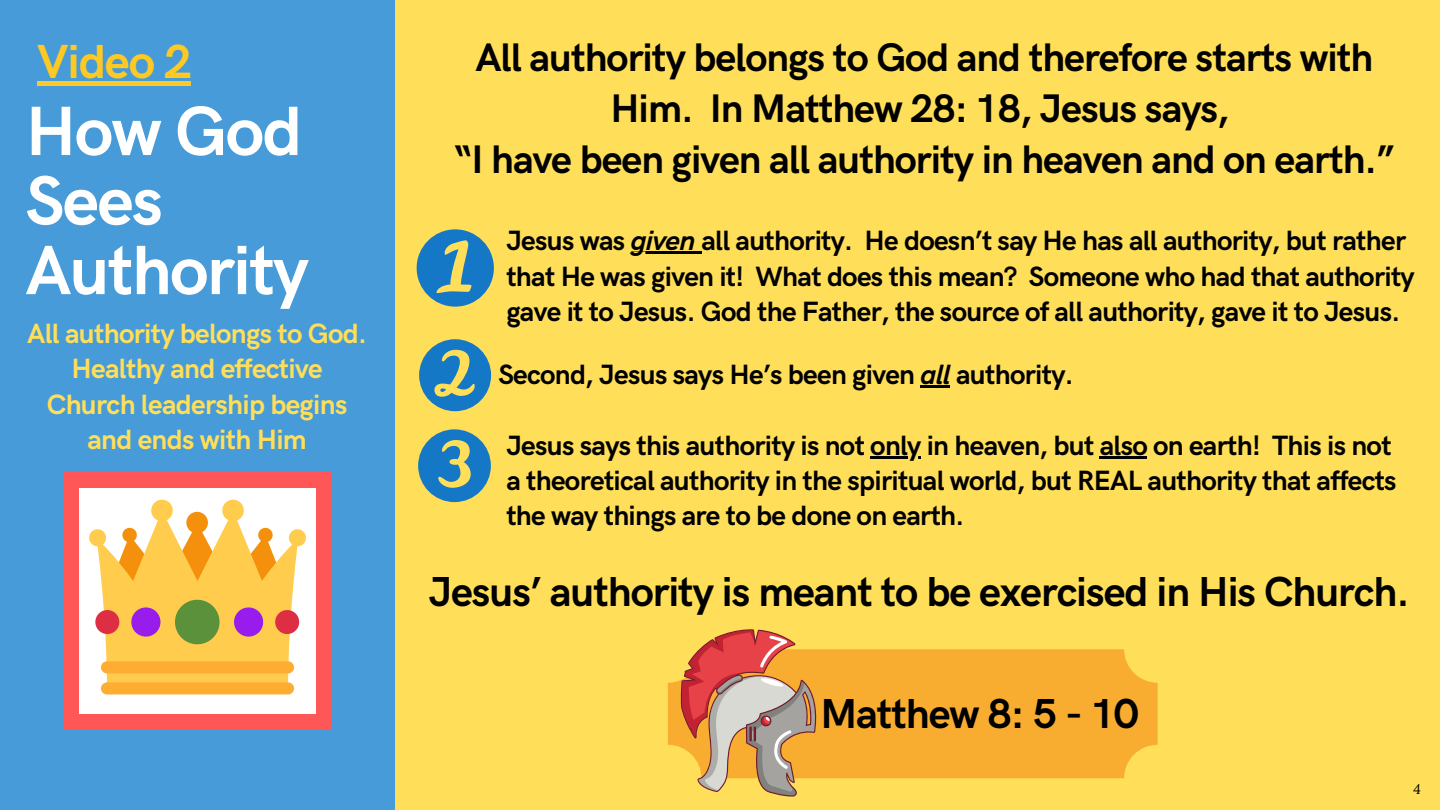
<style>
.page{position:relative;width:1440px;height:810px;background:#ffde59}
.page>*{position:absolute;margin:0;border:0;box-sizing:border-box;transform-origin:0 0}
.t1{font:700 70px/69.5px "HK Grotesk";letter-spacing:-.025em;color:#fff}
.t2{font:700 48px "HK Grotesk";letter-spacing:-.025em;color:#ffc924}
.t3{font:700 42px "HK Grotesk";letter-spacing:-.025em;color:#000}
.t4{font:700 40px/50.8px "HK Grotesk";letter-spacing:-.025em;color:#000;text-align:center}
.t5{font:700 28px/35.2px "HK Grotesk";letter-spacing:-.025em;color:#000}
.t6{font:700 28px/35.2px "HK Grotesk";letter-spacing:-.025em;color:#ffde59;text-align:center}
.t7{font:italic 14px "Lora";color:#000}
.s1{font-style:italic}
</style>
<div class="page">
<div style="left:0;top:0;width:395px;height:810px;background:#469bd8"></div>
<div style="left:64px;top:472px;width:267px;height:257px;background:#ff5757"></div>
<div style="left:79px;top:488px;width:236px;height:225px;background:#fff"></div>
<svg style="left:89px;top:500px;width:217px;height:194px"></svg>
<hr style="left:631px;top:252px;width:70px;height:2px;background:#000">
<div style="left:668px;top:649px;width:490px;height:129px;background:#f9ad30;border-radius:33px"></div>
<svg style="left:417px;top:229px;width:77px;height:78px"></svg>
<hr style="left:870px;top:456px;width:51px;height:2px;background:#000">
<hr style="left:1100px;top:456px;width:47px;height:2px;background:#000">
<svg style="left:419px;top:339px;width:72px;height:72px"></svg>
<svg style="left:418px;top:429px;width:73px;height:73px"></svg>
<hr style="left:921px;top:385px;width:29px;height:3px;background:#000">
<svg style="left:681px;top:629px;width:140px;height:168px"></svg>
<div style="left:37px;top:81px;width:154px;height:5px;background:#ffc924"></div>
<h2 class="t2" style="left:37px;top:35px;width:156px">Video 2</h2>
<h1 class="t1" style="left:25px;top:99px;width:285px">How God<br>Sees<br>Authority</h1>
<p class="t6" style="left:27px;top:317px;width:341px">All authority belongs to God.<br>Healthy and effective<br>Church leadership begins and ends with Him</p>
<h3 class="t4" style="left:454px;top:34px;width:943px">All authority belongs to God and therefore starts with<br>Him. In Matthew 28: 18, Jesus says,<br>“I have been given all authority in heaven and on earth.”</h3>
<p class="t5" style="left:506px;top:224px;width:910px">Jesus was <span class="s1">given</span> all authority. He doesn’t say He has all authority, but rather that He was given it! What does this mean? Someone who had that authority gave it to Jesus. God the Father, the source of all authority, gave it to Jesus.</p>
<p class="t5" style="left:498px;top:358px;width:577px">Second, Jesus says He’s been given <span class="s1">all</span> authority.</p>
<p class="t5" style="left:506px;top:428px;width:892px">Jesus says this authority is not only in heaven, but also on earth! This is not a theoretical authority in the spiritual world, but REAL authority that affects the way things are to be done on earth.</p>
<h3 class="t3" style="left:429px;top:568px;width:982px">Jesus’ authority is meant to be exercised in His Church.</h3>
<h3 class="t3" style="left:820px;top:690px;width:320px">Matthew 8: 5 - 10</h3>
<p class="t7" style="left:1414px;top:779px;width:9px">4</p>
</div>
